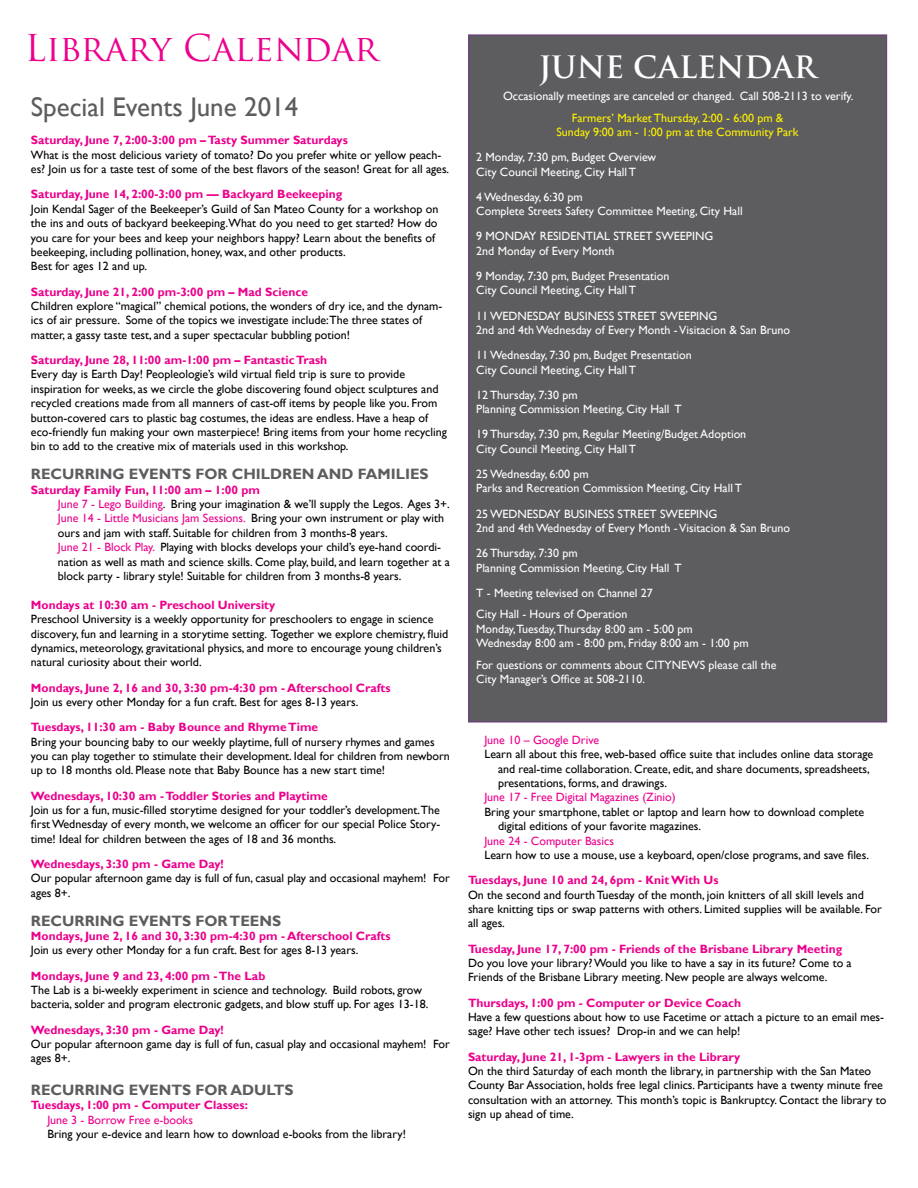
<style>
.page{position:relative;width:918px;height:1188px;background:#fff}
.page>*{position:absolute;margin:0;border:0;box-sizing:border-box;transform-origin:0 0}
.t1{font:36px "Trajan Pro";color:#ec008c}
.t2{font:700 30px "Trajan Pro";color:#fff}
.t3{font:27px "Gill Sans";color:#5d5d60}
.t4{font:700 15px "Gill Sans";color:#5d5d60}
.t5{font:12px/14.4px "Gill Sans";color:#000}
.t6{font:12px/14.4px "Gill Sans";color:#fff}
.t7{font:700 12px "Gill Sans";color:#ec008c}
.t8{font:12px "Gill Sans";color:#ec008c}
.t9{font:12px/14.4px "Gill Sans";color:#fff200;text-align:center}
.s1{font-weight:700;color:#ec008c}
.s2{color:#ec008c}
</style>
<div class="page">
<div style="left:469px;top:35px;width:417px;height:687px;background:#5d5d60"></div>
<div style="left:468px;top:34px;width:419px;height:689px;border:2px solid #6c4579"></div>
<h1 class="t1" style="left:25px;top:25px;width:355px">Library Calendar</h1>
<h3 class="t3" style="left:31px;top:91px;width:269px">Special Events June 2014</h3>
<p class="t7" style="left:31px;top:133px;width:318px">Saturday, June 7, 2:00-3:00 pm – Tasty Summer Saturdays</p>
<p class="t5" style="left:31px;top:148px;width:420px">What is the most delicious variety of tomato? Do you prefer white or yellow peach&shy;es? Join us for a taste test of some of the best flavors of the season! Great for all ages.</p>
<p class="t7" style="left:31px;top:187px;width:313px">Saturday, June 14, 2:00-3:00 pm — Backyard Beekeeping</p>
<p class="t5" style="left:31px;top:202px;width:409px">Join Kendal Sager of the Beekeeper’s Guild of San Mateo County for a workshop on the ins and outs of backyard beekeeping.What do you need to get started? How do you care for your bees and keep your neighbors happy? Learn about the benefits of beekeeping, including pollination, honey, wax, and other products.<br>Best for ages 12 and up.</p>
<p class="t7" style="left:31px;top:284px;width:279px">Saturday, June 21, 2:00 pm-3:00 pm – Mad Science</p>
<p class="t5" style="left:31px;top:299px;width:413px">Children explore “magical” chemical potions, the wonders of dry ice, and the dynam&shy;ics of air pressure. Some of the topics we investigate include:The three states of matter, a gassy taste test, and a super spectacular bubbling potion!</p>
<p class="t7" style="left:31px;top:353px;width:298px">Saturday, June 28, 11:00 am-1:00 pm – Fantastic Trash</p>
<p class="t5" style="left:31px;top:367px;width:417px">Every day is Earth Day! Peopleologie’s wild virtual field trip is sure to provide inspiration for weeks, as we circle the globe discovering found object sculptures and recycled creations made from all manners of cast-off items by people like you. From button-covered cars to plastic bag costumes, the ideas are endless. Have a heap of eco-friendly fun making your own masterpiece! Bring items from your home recycling bin to add to the creative mix of materials used in this workshop.</p>
<p class="t4" style="left:31px;top:465px;width:43px">Recurr</p>
<p class="t4" style="left:95px;top:465px;width:335px">ing Events for Children and Families</p>
<p class="t5" style="left:58px;top:483px;width:394px;text-indent:-27px"><span class="s1">Saturday Family Fun, 11:00 am – 1:00 pm<br></span><span class="s2">June 7 - Lego Building</span>. Bring your imagination &amp; we’ll supply the Legos. Ages 3+.<br><span class="s2">June 14 - Little Musicians Jam Sessions.</span> Bring your own instrument or play with ours and jam with staff. Suitable for children from 3 months-8 years.<br><span class="s2">June 21 - Block Play.</span> Playing with blocks develops your child’s eye-hand coordi&shy;nation as well as math and science skills. Come play, build, and learn together at a block party - library style! Suitable for children from 3 months-8 years.</p>
<p class="t7" style="left:31px;top:598px;width:246px">Mondays at 10:30 am - Preschool University</p>
<p class="t5" style="left:31px;top:612px;width:419px">Preschool University is a weekly opportunity for preschoolers to engage in science discovery, fun and learning in a storytime setting. Together we explore chemistry, fluid dynamics, meteorology, gravitational physics, and more to encourage young children’s natural curiosity about their world.</p>
<p class="t7" style="left:31px;top:680px;width:361px">Mondays, June 2, 16 and 30, 3:30 pm-4:30 pm - Afterschool Crafts</p>
<p class="t5" style="left:31px;top:695px;width:329px">Join us every other Monday for a fun craft. Best for ages 8-13 years.</p>
<p class="t7" style="left:31px;top:720px;width:289px">Tuesdays, 11:30 am - Baby Bounce and Rhyme Time</p>
<p class="t5" style="left:31px;top:735px;width:420px">Bring your bouncing baby to our weekly playtime, full of nursery rhymes and games you can play together to stimulate their development. Ideal for children from newborn up to 18 months old. Please note that Baby Bounce has a new start time!</p>
<p class="t7" style="left:31px;top:788px;width:298px">Wednesdays, 10:30 am - Toddler Stories and Playtime</p>
<p class="t5" style="left:31px;top:803px;width:411px;text-align:justify">Join us for a fun, music-filled storytime designed for your toddler’s development.The first Wednesday of every month, we welcome an officer for our special Police Story&shy;time! Ideal for children between the ages of 18 and 36 months.</p>
<p class="t7" style="left:31px;top:857px;width:194px">Wednesdays, 3:30 pm - Game Day!</p>
<p class="t5" style="left:31px;top:871px;width:421px">Our popular afternoon game day is full of fun, casual play and occasional mayhem! For ages 8+.</p>
<p class="t4" style="left:31px;top:912px;width:43px">Recurr</p>
<p class="t4" style="left:95px;top:912px;width:188px">ing Events for Teens</p>
<p class="t7" style="left:31px;top:929px;width:361px">Mondays, June 2, 16 and 30, 3:30 pm-4:30 pm - Afterschool Crafts</p>
<p class="t5" style="left:31px;top:943px;width:329px">Join us every other Monday for a fun craft. Best for ages 8-13 years.</p>
<p class="t7" style="left:31px;top:968px;width:236px">Mondays, June 9 and 23, 4:00 pm - The Lab</p>
<p class="t5" style="left:31px;top:983px;width:399px">The Lab is a bi-weekly experiment in science and technology. Build robots, grow bacteria, solder and program electronic gadgets, and blow stuff up. For ages 13-18.</p>
<p class="t7" style="left:31px;top:1022px;width:194px">Wednesdays, 3:30 pm - Game Day!</p>
<p class="t5" style="left:31px;top:1037px;width:421px">Our popular afternoon game day is full of fun, casual play and occasional mayhem! For ages 8+.</p>
<p class="t4" style="left:31px;top:1081px;width:43px">Recurr</p>
<p class="t4" style="left:95px;top:1081px;width:200px">ing Events for Adu lts</p>
<p class="t7" style="left:31px;top:1098px;width:219px">Tuesdays, 1:00 pm - Computer Classes:</p>
<p class="t8" style="left:47px;top:1113px;width:147px">June 3 - Borrow Free e-books</p>
<p class="t5" style="left:47px;top:1127px;width:360px">Bring your e-device and learn how to download e-books from the library!</p>
<h2 class="t2" style="left:539px;top:49px;width:162px">JUNE CALEN</h2>
<h2 class="t2" style="left:745px;top:49px;width:73px">DAR</h2>
<p class="t6" style="left:503px;top:89px;width:352px">Occasionally meetings are canceled or changed. Call 508-2113 to verify.</p>
<p class="t9" style="left:556px;top:111px;width:244px">Farmers’ Market Thursday, 2:00 - 6:00 pm &amp;<br>Sunday 9:00 am - 1:00 pm at the Community Park</p>
<p class="t6" style="left:476px;top:150px;width:182px">2 Monday, 7:30 pm, Budget Overview<br>City Council Meeting, City Hall T</p>
<p class="t6" style="left:476px;top:190px;width:268px">4 Wednesday, 6:30 pm<br>Complete Streets Safety Committee Meeting, City Hall</p>
<p class="t6" style="left:476px;top:229px;width:239px">9 MONDAY RESIDENTIAL STREET SWEEPING<br>2nd Monday of Every Month</p>
<p class="t6" style="left:476px;top:269px;width:195px">9 Monday, 7:30 pm, Budget Presentation<br>City Council Meeting, City Hall T</p>
<p class="t6" style="left:476px;top:309px;width:316px">11 WEDNESDAY BUSINESS STREET SWEEPING<br>2nd and 4th Wednesday of Every Month - Visitacion &amp; San Bruno</p>
<p class="t6" style="left:476px;top:348px;width:217px">11 Wednesday, 7:30 pm, Budget Presentation<br>City Council Meeting, City Hall T</p>
<p class="t6" style="left:476px;top:388px;width:207px">12 Thursday, 7:30 pm<br>Planning Commission Meeting, City Hall T</p>
<p class="t6" style="left:476px;top:427px;width:272px">19 Thursday, 7:30 pm, Regular Meeting/Budget Adoption<br>City Council Meeting, City Hall T</p>
<p class="t6" style="left:476px;top:467px;width:267px">25 Wednesday, 6:00 pm<br>Parks and Recreation Commission Meeting, City Hall T</p>
<p class="t6" style="left:476px;top:507px;width:316px">25 WEDNESDAY BUSINESS STREET SWEEPING<br>2nd and 4th Wednesday of Every Month - Visitacion &amp; San Bruno</p>
<p class="t6" style="left:476px;top:546px;width:207px">26 Thursday, 7:30 pm<br>Planning Commission Meeting, City Hall T</p>
<p class="t6" style="left:476px;top:582px;width:178px;line-height:21.6px">T - Meeting televised on Channel 27<br>City Hall - Hours of Operation</p>
<p class="t6" style="left:476px;top:622px;width:274px">Monday,Tuesday,Thursday 8:00 am - 5:00 pm<br>Wednesday 8:00 am - 8:00 pm, Friday 8:00 am - 1:00 pm</p>
<p class="t6" style="left:476px;top:658px;width:302px">For questions or comments about CITYNEWS please call the<br>City Manager’s Office at 508-2110.</p>
<p class="t8" style="left:484px;top:733px;width:116px">June 10 – Google Drive</p>
<p class="t5" style="left:498px;top:747px;width:377px;text-indent:-14px">Learn all about this free, web-based office suite that includes online data storage and real-time collaboration. Create, edit, and share documents, spreadsheets, presentations, forms, and drawings.</p>
<p class="t8" style="left:484px;top:790px;width:193px">June 17 - Free Digital Magazines (Zinio)</p>
<p class="t5" style="left:498px;top:805px;width:368px;text-indent:-14px">Bring your smartphone, tablet or laptop and learn how to download complete digital editions of your favorite magazines.</p>
<p class="t8" style="left:484px;top:834px;width:131px">June 24 - Computer Basics</p>
<p class="t5" style="left:484px;top:848px;width:386px">Learn how to use a mouse, use a keyboard, open/close programs, and save files.</p>
<p class="t7" style="left:468px;top:873px;width:252px">Tuesdays, June 10 and 24, 6pm - Knit With Us</p>
<p class="t5" style="left:468px;top:888px;width:415px">On the second and fourth Tuesday of the month, join knitters of all skill levels and share knitting tips or swap patterns with others. Limited supplies will be available. For all ages.</p>
<p class="t7" style="left:468px;top:941px;width:376px">Tuesday, June 17, 7:00 pm - Friends of the Brisbane Library Meeting</p>
<p class="t5" style="left:468px;top:956px;width:385px">Do you love your library? Would you like to have a say in its future? Come to a<br>Friends of the Brisbane Library meeting. New people are always welcome.</p>
<p class="t7" style="left:468px;top:995px;width:275px">Thursdays, 1:00 pm - Computer or Device Coach</p>
<p class="t5" style="left:468px;top:1010px;width:417px">Have a few questions about how to use Facetime or attach a picture to an email mes&shy;sage? Have other tech issues? Drop-in and we can help!</p>
<p class="t7" style="left:468px;top:1049px;width:274px">Saturday, June 21, 1-3pm - Lawyers in the Library</p>
<p class="t5" style="left:468px;top:1064px;width:420px">On the third Saturday of each month the library, in partnership with the San Mateo County Bar Association, holds free legal clinics. Participants have a twenty minute free consultation with an attorney. This month’s topic is Bankruptcy. Contact the library to sign up ahead of time.</p>
</div>
